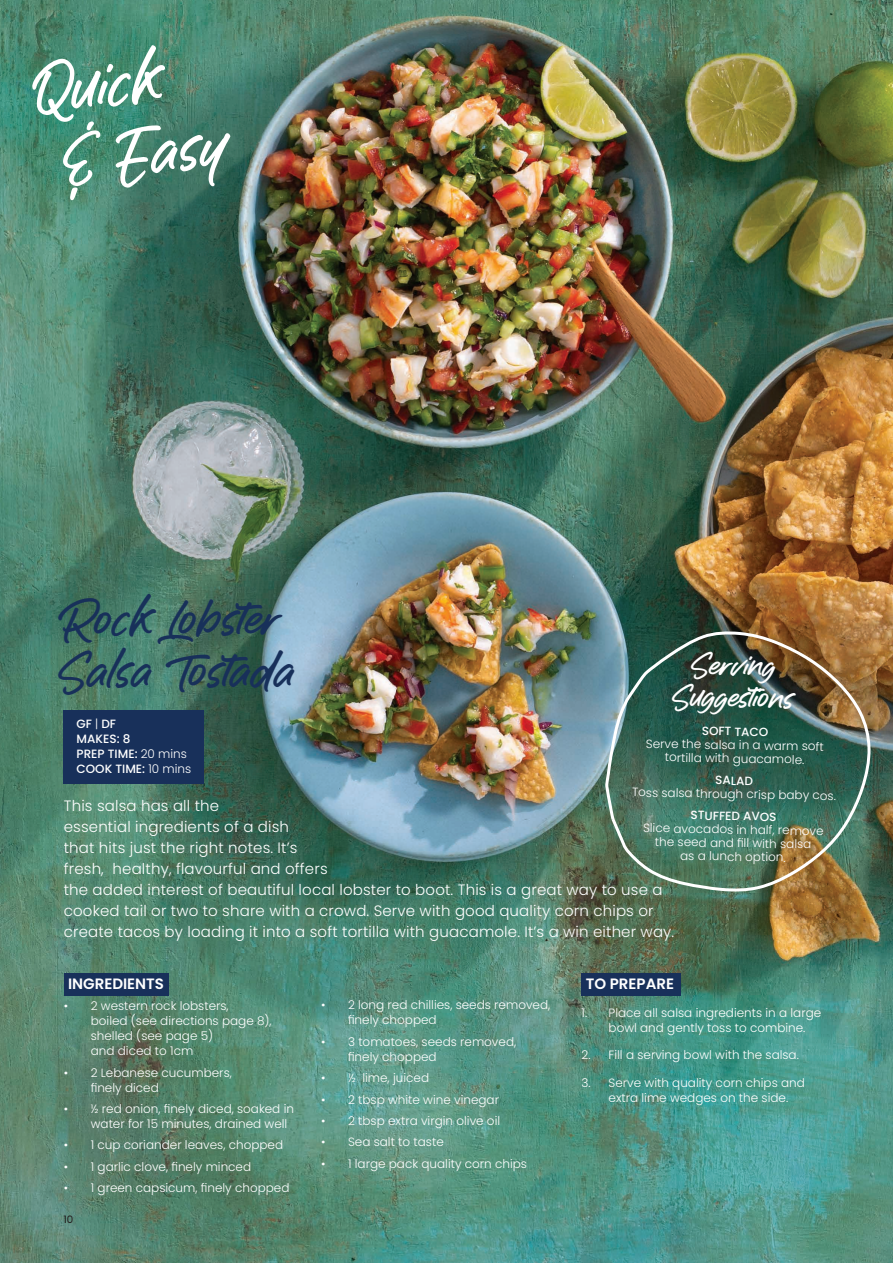
<style>
.page{position:relative;width:893px;height:1263px;background:#fff}
.page>*{position:absolute;margin:0;border:0;box-sizing:border-box;transform-origin:0 0}
.t1{font:64.5px "Awaking";color:#fff}
.t2{font:48px "Awaking";letter-spacing:.01em;color:#18305a}
.t3{font:30px "Awaking";color:#fff}
.t4{font:300 15px/21px "Poppins";letter-spacing:.01em;color:#fff}
.t5{font:600 15px "Poppins";color:#fff}
.t6{font:300 12px/15px "Poppins";color:#fff}
.t7{font:500 12px/15px "Poppins";color:#fff}
.t8{font:10.5px "Poppins";color:#231f20}
.s1{font-weight:300}
.s2{font-weight:500}
</style>
<div class="page">
<img style="left:0;top:0;width:893px;height:1263px">
<img style="left:604px;top:629px;width:268px;height:265px">
<div style="left:64px;top:710px;width:140px;height:74px;background:#18305a"></div>
<div style="left:64px;top:973px;width:104px;height:22px;background:#18305a"></div>
<div style="left:582px;top:973px;width:99px;height:22px;background:#18305a"></div>
<p class="t1" style="left:24px;top:45px;width:136px;rotate:-6deg">Quick</p>
<p class="t1" style="left:51px;top:115px;width:170px;rotate:-6deg">&amp; Easy</p>
<p class="t2" style="left:56px;top:584px;width:224px">Rock Lobster</p>
<p class="t2" style="left:56px;top:636px;width:238px">Salsa Tostada</p>
<p class="t3" style="left:690px;top:643px;width:87px;rotate:1deg">Serving</p>
<p class="t3" style="left:671px;top:674px;width:123px;rotate:1deg">Suggestions</p>
<p class="t7" style="left:77px;top:716px;width:116px">GF <span class="s1">|</span> DF<br>MAKES: 8<br>PREP TIME: <span class="s1">20 mins<br></span>COOK TIME: <span class="s1">10 mins</span></p>
<p class="t6" style="left:646px;top:723px;width:179px;line-height:13.5px;text-align:center;rotate:1deg"><span class="s2">SOFT TACO<br></span>Serve the salsa in a warm soft tortilla with guacamole.</p>
<p class="t6" style="left:632px;top:772px;width:205px;line-height:13.5px;text-align:center;rotate:1deg"><span class="s2">SALAD<br></span>Toss salsa through crisp baby cos.</p>
<p class="t6" style="left:643px;top:808px;width:182px;line-height:13.5px;text-align:center;rotate:1deg"><span class="s2">STUFFED AVOS<br></span>Slice avocados in half, remove the seed and fi ll with salsa<br>as a lunch option.</p>
<p class="t4" style="left:64px;top:795px;width:612px">This salsa has all the<br>essential ingredients of a dish<br>that hits just the right notes. It’s<br>fresh, healthy, flavourful and offers<br>the added interest of beautiful local lobster to boot. This is a great way to use a cooked tail or two to share with a crowd. Serve with good quality corn chips or create tacos by loading it into a soft tortilla with guacamole. It’s a win either way.</p>
<p class="t5" style="left:68px;top:975px;width:98px">INGREDIENTS</p>
<p class="t6" style="left:91px;top:998px;width:182px;text-indent:-27px">• 2 western rock lobsters,<br>boiled (see directions page 8), shelled (see page 5)<br>and diced to 1cm</p>
<p class="t6" style="left:91px;top:1065px;width:143px;text-indent:-27px">• 2 Lebanese cucumbers, finely diced</p>
<p class="t6" style="left:91px;top:1101px;width:205px;text-indent:-27px">• ½ red onion, finely diced, soaked in water for 15 minutes, drained well</p>
<p class="t6" style="left:64px;top:1138px;width:221px">• 1 cup coriander leaves, chopped</p>
<p class="t6" style="left:64px;top:1159px;width:189px">• 1 garlic clove, finely minced</p>
<p class="t6" style="left:64px;top:1180px;width:227px">• 1 green capsicum, finely chopped</p>
<p class="t8" style="left:64px;top:1213px;width:11px">10</p>
<p class="t6" style="left:348px;top:998px;width:204px;text-indent:-27px">• 2 long red chillies, seeds removed, finely chopped</p>
<p class="t6" style="left:348px;top:1034px;width:170px;text-indent:-27px">• 3 tomatoes, seeds removed, finely chopped</p>
<p class="t6" style="left:321px;top:1070px;width:110px">• ½ lime, juiced</p>
<p class="t6" style="left:321px;top:1092px;width:179px">• 2 tbsp white wine vinegar</p>
<p class="t6" style="left:321px;top:1113px;width:181px">• 2 tbsp extra virgin olive oil</p>
<p class="t6" style="left:321px;top:1135px;width:124px">• Sea salt to taste</p>
<p class="t6" style="left:321px;top:1156px;width:208px">• 1 large pack quality corn chips</p>
<p class="t5" style="left:586px;top:975px;width:90px">TO PREPARE</p>
<p class="t6" style="left:609px;top:1005px;width:214px;text-indent:-27px">1. Place all salsa ingredients in a large bowl and gently toss to combine.</p>
<p class="t6" style="left:582px;top:1048px;width:219px">2. Fill a serving bowl with the salsa.</p>
<p class="t6" style="left:609px;top:1075px;width:198px;text-indent:-27px">3. Serve with quality corn chips and extra lime wedges on the side.</p>
</div>
